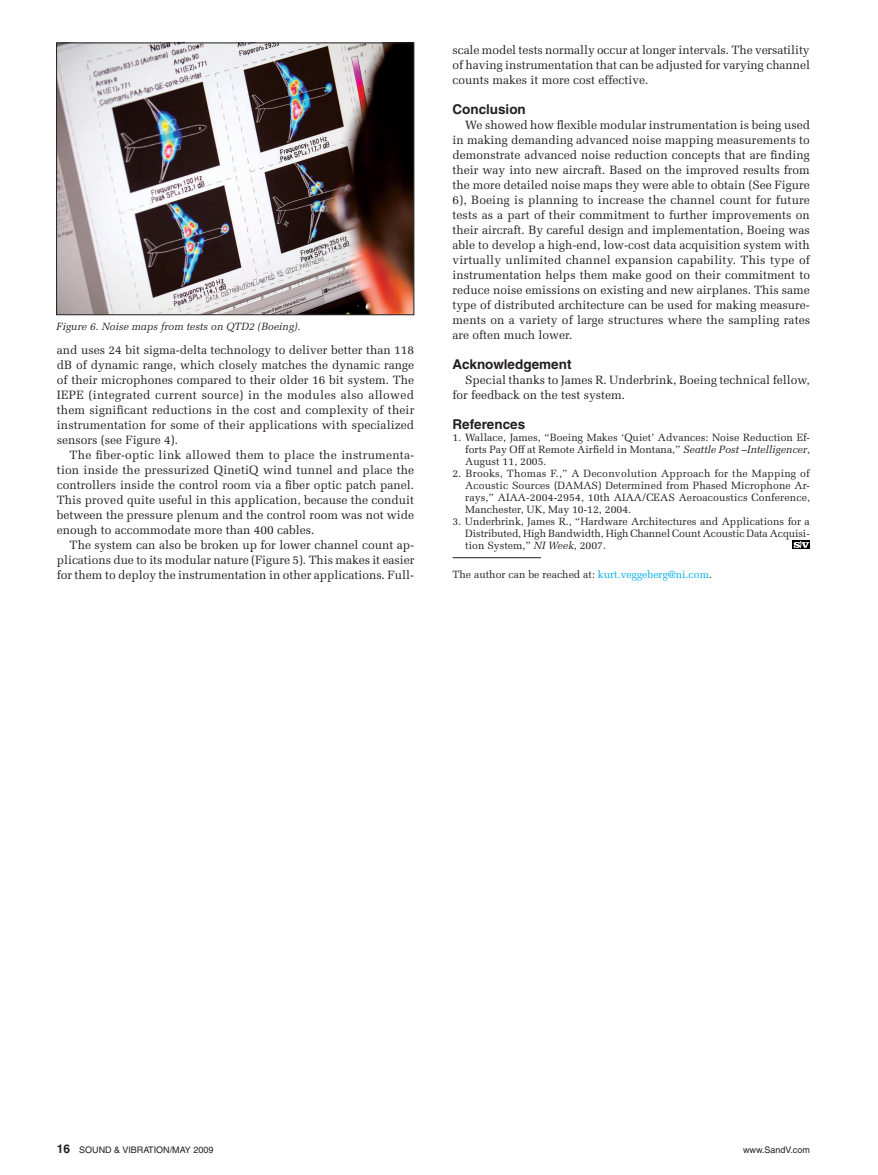
<style>
.page{position:relative;width:878px;height:1175px;background:#fff}
.page>*{position:absolute;margin:0;border:0;box-sizing:border-box;transform-origin:0 0}
.t1{font:700 13.5px "Helvetica";color:#231f20}
.t2{font:12px/15px "Melior";color:#231f20;text-align:justify}
.t3{font:10.5px/12px "Melior";color:#231f20;text-align:justify}
.t4{font:italic 10.5px "Melior";color:#231f20}
.t5{font:9px "Helvetica";color:#231f20}
.s1{font-style:italic}
.s2{color:#00aeef}
.s3{font-weight:700;font-size:12px}
</style>
<div class="page">
<img style="left:58px;top:45px;width:354px;height:268px">
<div style="left:56px;top:43px;width:358px;height:272px;border:1px solid #231f20"></div>
<div style="left:792px;top:540px;width:17px;height:9px;background:#000"></div>
<svg style="left:793px;top:541px;width:16px;height:7px"></svg>
<hr style="left:452px;top:557px;width:89px;height:1px;background:#231f20">
<p class="t4" style="left:56px;top:320px;width:246px">Figure 6. Noise maps from tests on QTD2 (Boeing).</p>
<p class="t2" style="left:57px;top:342px;width:359px">and uses 24 bit sigma-delta technology to deliver better than 118 dB of dynamic range, which closely matches the dynamic range of their microphones compared to their older 16 bit system. The IEPE (integrated current source) in the modules also allowed them significant reductions in the cost and complexity of their instrumentation for some of their applications with specialized sensors (see Figure 4).</p>
<p class="t2" style="left:57px;top:447px;width:359px;text-indent:13px">The fiber-optic link allowed them to place the instrumenta&shy;tion inside the pressurized QinetiQ wind tunnel and place the controllers inside the control room via a fiber optic patch panel.<br>This proved quite useful in this application, because the conduit between the pressure plenum and the control room was not wide enough to accommodate more than 400 cables.</p>
<p class="t2" style="left:57px;top:537px;width:359px;text-indent:13px">The system can also be broken up for lower channel count ap&shy;plications due to its modular nature (Figure 5). This makes it easier for them to deploy the instrumentation in other applications. Full-</p>
<p class="t2" style="left:452px;top:42px;width:359px">scale model tests normally occur at longer intervals. The versatility of having instrumentation that can be adjusted for varying channel counts makes it more cost effective.</p>
<p class="t1" style="left:452px;top:101px;width:75px">Conclusion</p>
<p class="t2" style="left:452px;top:117px;width:359px;text-indent:13px">We showed how flexible modular instrumentation is being used in making demanding advanced noise mapping measurements to demonstrate advanced noise reduction concepts that are finding their way into new aircraft. Based on the improved results from the more detailed noise maps they were able to obtain (See Figure 6), Boeing is planning to increase the channel count for future tests as a part of their commitment to further improvements on their aircraft. By careful design and implementation, Boeing was able to develop a high-end, low-cost data acquisition system with virtually unlimited channel expansion capability. This type of instrumentation helps them make good on their commitment to reduce noise emissions on existing and new airplanes. This same type of distributed architecture can be used for making measure&shy;ments on a variety of large structures where the sampling rates are often much lower.</p>
<p class="t1" style="left:452px;top:356px;width:120px">Acknowledgement</p>
<p class="t2" style="left:452px;top:372px;width:359px;text-indent:13px">Special thanks to James R. Underbrink, Boeing technical fellow, for feedback on the test system.</p>
<p class="t1" style="left:452px;top:416px;width:74px">References</p>
<p class="t3" style="left:465px;top:431px;width:346px;text-indent:-13px">1. Wallace, James, “Boeing Makes ‘Quiet’ Advances: Noise Reduction Ef&shy;forts Pay Off at Remote Airfield in Montana,” <span class="s1">Seattle Post –Intelligencer</span>, August 11, 2005.</p>
<p class="t3" style="left:465px;top:467px;width:346px;text-indent:-13px">2. Brooks, Thomas F.,” A Deconvolution Approach for the Mapping of Acoustic Sources (DAMAS) Determined from Phased Microphone Ar&shy;rays,” AIAA-2004-2954, 10th AIAA/CEAS Aeroacoustics Conference, Manchester, UK, May 10-12, 2004.</p>
<p class="t3" style="left:465px;top:515px;width:346px;text-indent:-13px">3. Underbrink, James R., “Hardware Architectures and Applications for a Distributed, High Bandwidth, High Channel Count Acoustic Data Acquisi&shy;tion System,” <span class="s1">NI Week</span>, 2007.</p>
<p class="t3" style="left:452px;top:569px;width:261px">The author can be reached at: <span class="s2">kurt.veggeberg@ni.com</span>.</p>
<p class="t5" style="left:57px;top:1144px;width:158px"><span class="s3">16</span> SOUND &amp; VIBRATION/MAY 2009</p>
<p class="t5" style="left:743px;top:1144px;width:68px">www.SandV.com</p>
</div>
